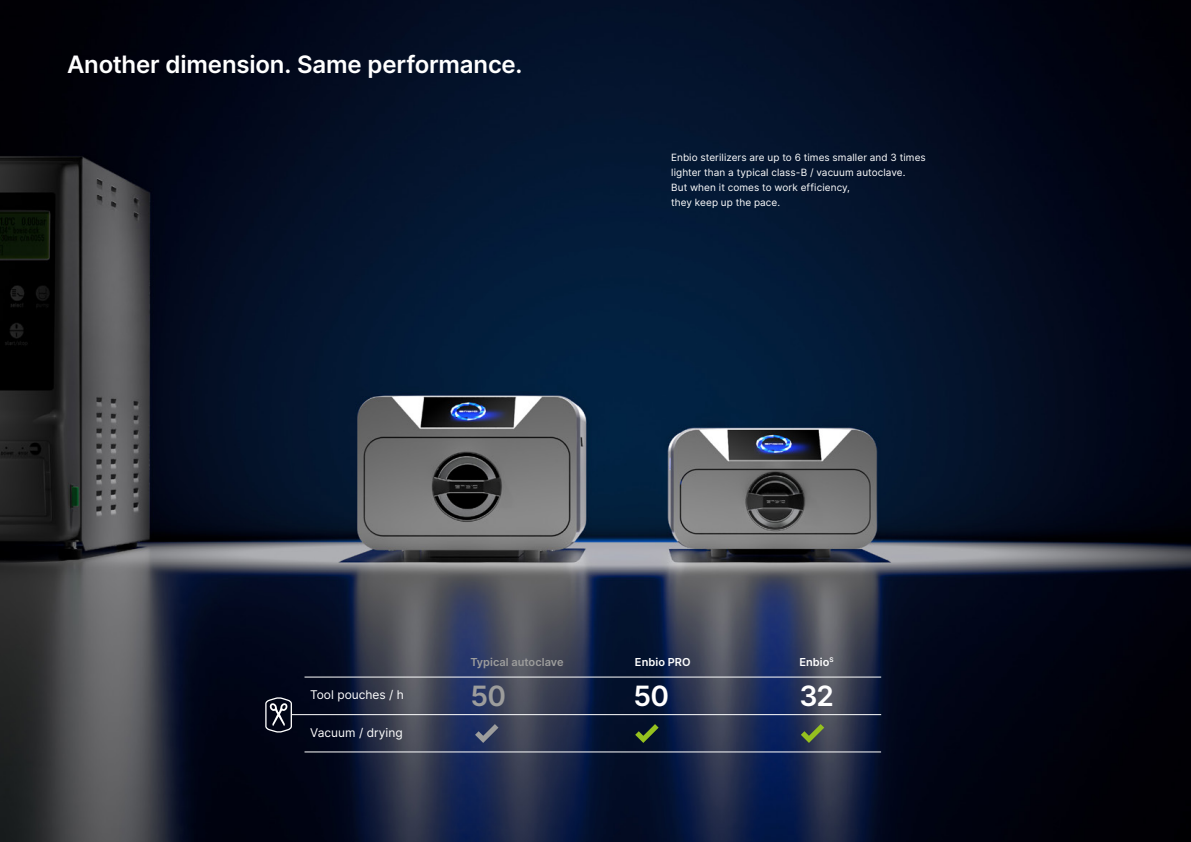
<style>
.page{position:relative;width:1191px;height:842px;background:#fff}
.page>*{position:absolute;margin:0;border:0;box-sizing:border-box;transform-origin:0 0}
.t1{font:600 28px "Inter";color:#fff}
.t2{font:600 28px "Inter";color:#9d9d9c}
.t3{font:600 24px "Inter";letter-spacing:-.005em;color:#fff}
.t4{font:12px "Inter";color:#fff}
.t5{font:600 11px "Inter";letter-spacing:.005em;color:#9d9d9c}
.t6{font:600 11px "Inter";letter-spacing:.005em;color:#fff}
.t7{font:10px/15px "Inter";letter-spacing:.01em;color:#fff}
</style>
<div class="page">
<img style="left:0;top:0;width:1191px;height:842px">
<hr style="left:292px;top:714px;width:589px;height:1px;background:#fff">
<hr style="left:304px;top:677px;width:577px;height:1px;background:#fff">
<hr style="left:304px;top:752px;width:577px;height:1px;background:#fff">
<svg style="left:475px;top:724px;width:23px;height:19px"></svg>
<svg style="left:635px;top:724px;width:23px;height:19px"></svg>
<svg style="left:801px;top:724px;width:23px;height:19px"></svg>
<svg style="left:265px;top:696px;width:28px;height:38px"></svg>
<h2 class="t3" style="left:67px;top:46px;width:457px">Another dimension. Same performance.</h2>
<p class="t7" style="left:671px;top:150px;width:256px">Enbio sterilizers are up to 6 times smaller and 3 times lighter than a typical class-B / vacuum autoclave.<br>But when it comes to work efficiency,<br>they keep up the pace.</p>
<p class="t4" style="left:310px;top:686px;width:95px">Tool pouches / h</p>
<p class="t4" style="left:310px;top:724px;width:94px">Vacuum / drying</p>
<p class="t5" style="left:470px;top:653px;width:95px">Typical autoclave</p>
<p class="t6" style="left:635px;top:653px;width:57px">Enbio PRO</p>
<p class="t6" style="left:799px;top:653px;width:36px">Enbio<sup>S</sup></p>
<h1 class="t2" style="left:470px;top:675px;width:37px">50</h1>
<h1 class="t1" style="left:633px;top:675px;width:37px">50</h1>
<h1 class="t1" style="left:799px;top:675px;width:36px">32</h1>
</div>
